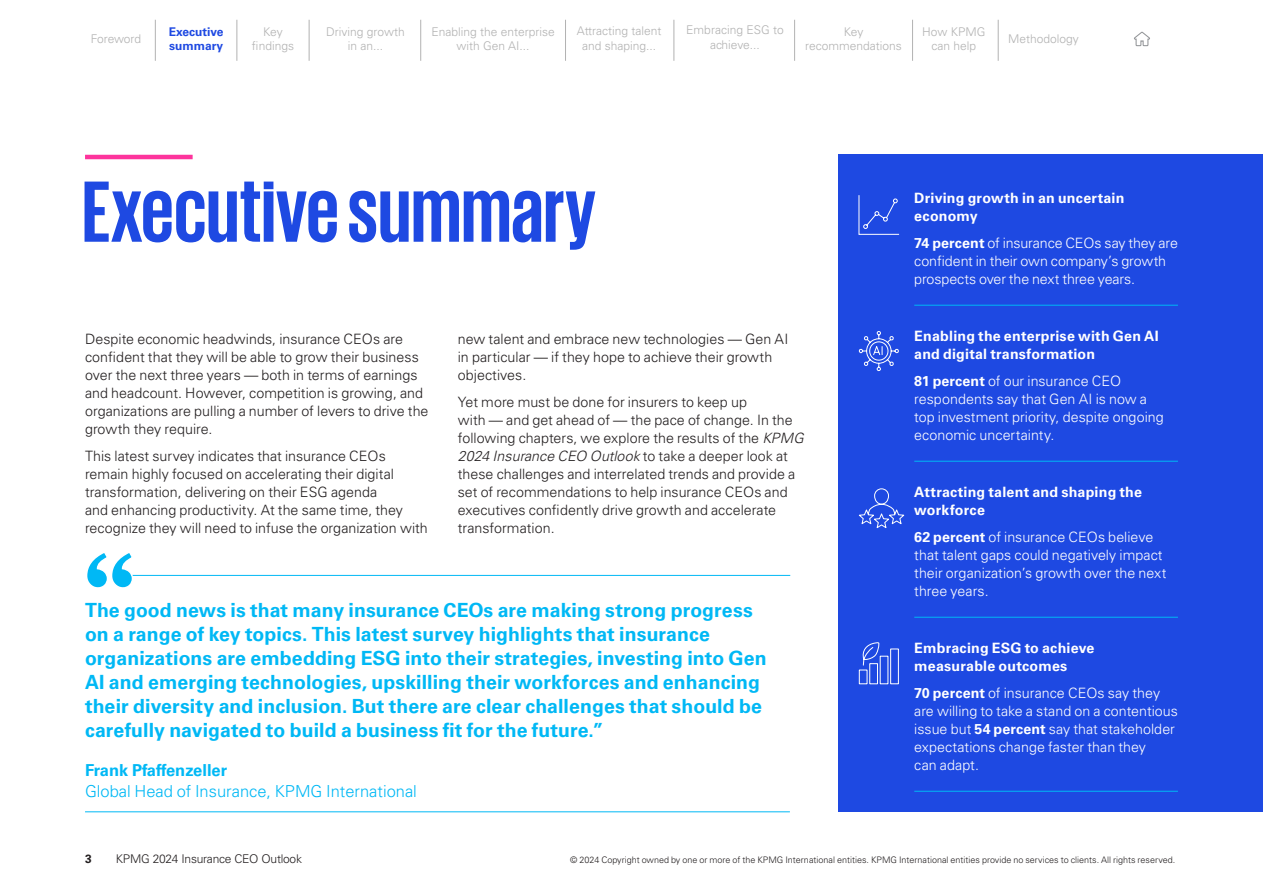
<style>
.page{position:relative;width:1263px;height:893px;background:#fff}
.page>*{position:absolute;margin:0;border:0;box-sizing:border-box;transform-origin:0 0}
.t1{font:700 88.8px "KPMG";color:#1e49e2}
.t2{font:700 19.5px/24px "Univers LT Std";letter-spacing:.005em;color:#00b8f5}
.t3{font:300 16.5px "Univers LT Std";color:#00b8f5}
.t4{font:700 16.5px "Univers LT Std";color:#00b8f5}
.t5{font:300 14.25px/18px "Univers LT Std";color:#231f20}
.t6{font:300 14.25px/18px "Univers LT Std";color:#fff}
.t7{font:700 14.25px/18px "Univers LT Std";letter-spacing:.015em;color:#fff}
.t8{font:300 12px/14.4px "Univers LT Std";color:#b2b2b2;text-align:center}
.t9{font:300 12px "Univers LT Std";letter-spacing:-.02em;color:#231f20}
.t10{font:700 12px/14.4px "Univers LT Std";color:#1e49e2}
.t11{font:700 12px "Univers LT Std";color:#231f20}
.t12{font:300 9px "Univers LT Std";color:#231f20}
.s1{font-style:italic}
.s2{font-weight:700}
</style>
<div class="page">
<hr style="left:85px;top:155px;width:108px;height:4px;background:#fd349c">
<hr style="left:85px;top:811px;width:705px;height:1px;background:#00b8f5">
<hr style="left:116px;top:575px;width:674px;height:1px;background:#00b8f5">
<svg style="left:87px;top:553px;width:48px;height:35px"></svg>
<div style="left:839px;top:155px;width:424px;height:657px;background:#1e49e2"></div>
<hr style="left:914px;top:305px;width:264px;height:1px;background:#00b8f5">
<hr style="left:914px;top:461px;width:264px;height:1px;background:#00b8f5">
<hr style="left:914px;top:617px;width:264px;height:1px;background:#00b8f5">
<hr style="left:914px;top:791px;width:264px;height:1px;background:#00b8f5">
<svg style="left:858px;top:195px;width:42px;height:40px"></svg>
<svg style="left:858px;top:331px;width:41px;height:41px"></svg>
<svg style="left:858px;top:488px;width:47px;height:40px"></svg>
<svg style="left:858px;top:642px;width:41px;height:42px"></svg>
<svg style="left:1134px;top:31px;width:16px;height:16px"></svg>
<hr style="left:155px;top:20px;width:1px;height:41px;background:#b2b2b2">
<hr style="left:237px;top:20px;width:1px;height:41px;background:#b2b2b2">
<hr style="left:309px;top:20px;width:1px;height:41px;background:#b2b2b2">
<hr style="left:420px;top:20px;width:1px;height:41px;background:#b2b2b2">
<hr style="left:565px;top:20px;width:1px;height:41px;background:#b2b2b2">
<hr style="left:674px;top:20px;width:1px;height:41px;background:#b2b2b2">
<hr style="left:794px;top:20px;width:1px;height:41px;background:#b2b2b2">
<hr style="left:912px;top:20px;width:1px;height:41px;background:#b2b2b2">
<hr style="left:998px;top:20px;width:1px;height:41px;background:#b2b2b2">
<p class="t8" style="left:326px;top:25px;width:80px">Driving growth in an...</p>
<p class="t8" style="left:577px;top:24px;width:86px">Attracting talent and shaping...</p>
<p class="t8" style="left:686px;top:23px;width:99px">Embracing ESG to achieve...</p>
<p class="t8" style="left:805px;top:24px;width:98px">Key recommendations</p>
<p class="t8" style="left:922px;top:24px;width:65px">How KPMG can help</p>
<p class="t8" style="left:1008px;top:31px;width:72px">Methodology</p>
<p class="t10" style="left:169px;top:25px;width:56px">Executive summary</p>
<p class="t8" style="left:91px;top:32px;width:52px">Foreword</p>
<p class="t8" style="left:252px;top:25px;width:44px">Key findings</p>
<p class="t8" style="left:431px;top:25px;width:125px">Enabling the enterprise with Gen AI...</p>
<h1 class="t1" style="left:82px;top:167px;width:515px">Executive summary</h1>
<p class="t5" style="left:85px;top:329px;width:345px">Despite economic headwinds, insurance CEOs are confident that they will be able to grow their business over the next three years — both in terms of earnings and headcount. However, competition is growing, and organizations are pulling a number of levers to drive the growth they require.</p>
<p class="t5" style="left:85px;top:446px;width:344px">This latest survey indicates that insurance CEOs remain highly focused on accelerating their digital transformation, delivering on their ESG agenda<br>and enhancing productivity. At the same time, they recognize they will need to infuse the organization with</p>
<p class="t5" style="left:458px;top:329px;width:332px">new talent and embrace new technologies — Gen AI in particular — if they hope to achieve their growth objectives.</p>
<p class="t5" style="left:458px;top:392px;width:347px">Yet more must be done for insurers to keep up<br>with — and get ahead of — the pace of change. In the following chapters, we explore the results of the <span class="s1">KPMG 2024 Insurance CEO Outlook</span> to take a deeper look at these challenges and interrelated trends and provide a set of recommendations to help insurance CEOs and executives confidently drive growth and accelerate transformation.</p>
<p class="t2" style="left:85px;top:598px;width:683px">The good news is that many insurance CEOs are making strong progress on a range of key topics. This latest survey highlights that insurance organizations are embedding ESG into their strategies, investing into Gen AI and emerging technologies, upskilling their workforces and enhancing their diversity and inclusion. But there are clear challenges that should be carefully navigated to build a business fit for the future.”</p>
<p class="t4" style="left:85px;top:760px;width:144px">Frank Pfaffenzeller</p>
<p class="t3" style="left:85px;top:781px;width:333px">Global Head of Insurance, KPMG International</p>
<p class="t7" style="left:914px;top:189px;width:212px">Driving growth in an uncertain economy</p>
<p class="t6" style="left:914px;top:234px;width:265px"><span class="s2">74 percent</span> of insurance CEOs say they are confident in their own company’s growth prospects over the next three years.</p>
<p class="t7" style="left:914px;top:327px;width:246px">Enabling the enterprise with Gen AI and digital transformation</p>
<p class="t6" style="left:914px;top:371px;width:251px"><span class="s2">81 percent</span> of our insurance CEO respondents say that Gen AI is now a top investment priority, despite ongoing economic uncertainty.</p>
<p class="t7" style="left:914px;top:483px;width:229px">Attracting talent and shaping the workforce</p>
<p class="t6" style="left:914px;top:527px;width:254px"><span class="s2">62 percent</span> of insurance CEOs believe that talent gaps could negatively impact their organization’s growth over the next three years.</p>
<p class="t7" style="left:914px;top:639px;width:182px">Embracing ESG to achieve measurable outcomes</p>
<p class="t6" style="left:914px;top:683px;width:265px"><span class="s2">70 percent</span> of insurance CEOs say they are willing to take a stand on a contentious issue but <span class="s2">54 percent</span> say that stakeholder expectations change faster than they<br>can adapt.</p>
<p class="t11" style="left:85px;top:852px;width:8px">3</p>
<p class="t9" style="left:116px;top:852px;width:188px">KPMG 2024 Insurance CEO Outlook</p>
<p class="t12" style="left:570px;top:854px;width:606px">© 2024 Copyright owned by one or more of the KPMG International entities. KPMG International entities provide no services to clients. All rights reserved.</p>
</div>
